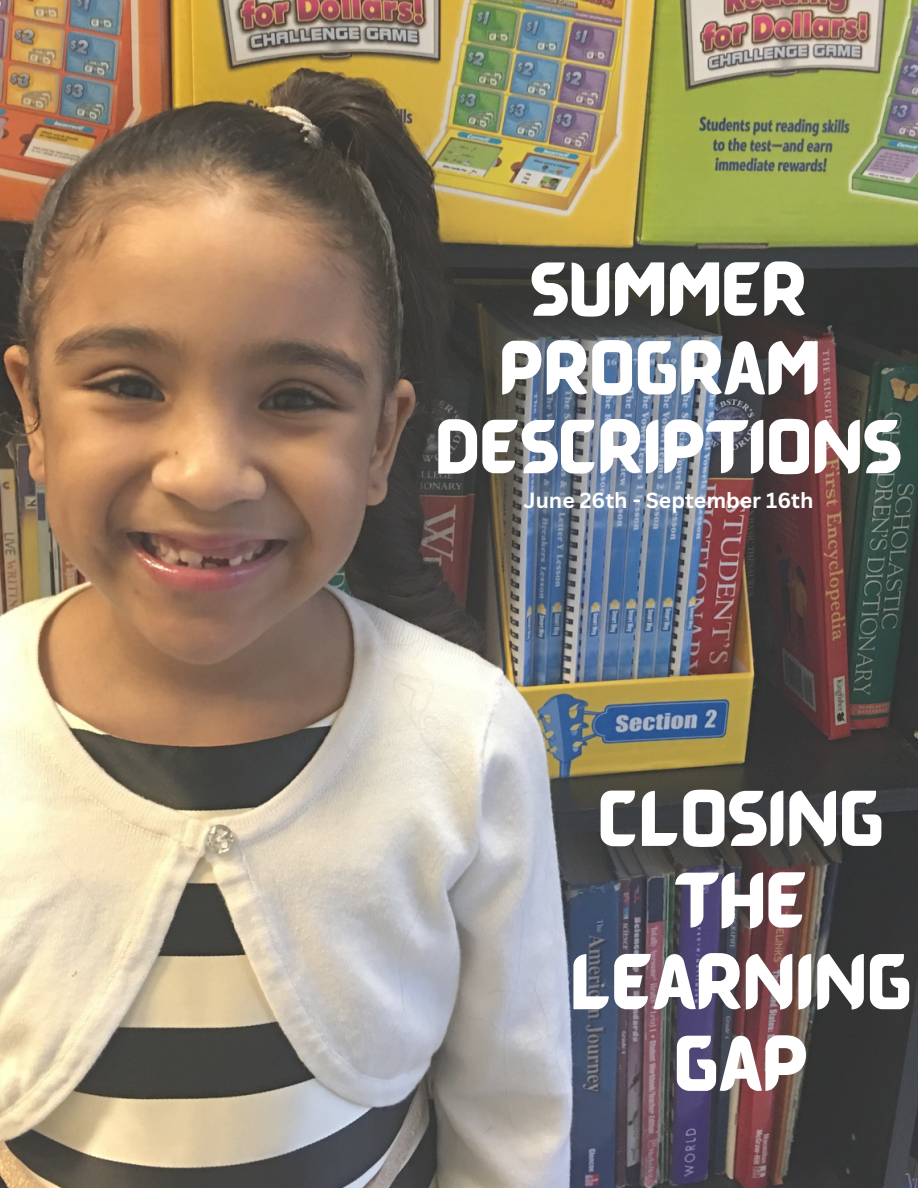
<style>
.page{position:relative;width:918px;height:1188px;background:#fff}
.page>*{position:absolute;margin:0;border:0;box-sizing:border-box;transform-origin:0 0}
.t1{font:58.65px/81.6px "BARABARA Regular";color:#fff;text-align:center}
.t2{font:56.85px/78.8px "BARABARA Regular";color:#fff;text-align:center}
.t3{font:700 21.3px "Canva Sans";color:#fff}
</style>
<div class="page">
<img style="left:0;top:0;width:918px;height:1188px">
<p class="t2" style="left:435px;top:247px;width:468px">SUMMER<br>PROGRAM<br>DESCRIPTIONS</p>
<p class="t3" style="left:524px;top:485px;width:291px">June 26th - September 16th</p>
<p class="t1" style="left:570px;top:775px;width:343px">CLOSING<br>THE<br>LEARNING<br>GAP</p>
</div>
